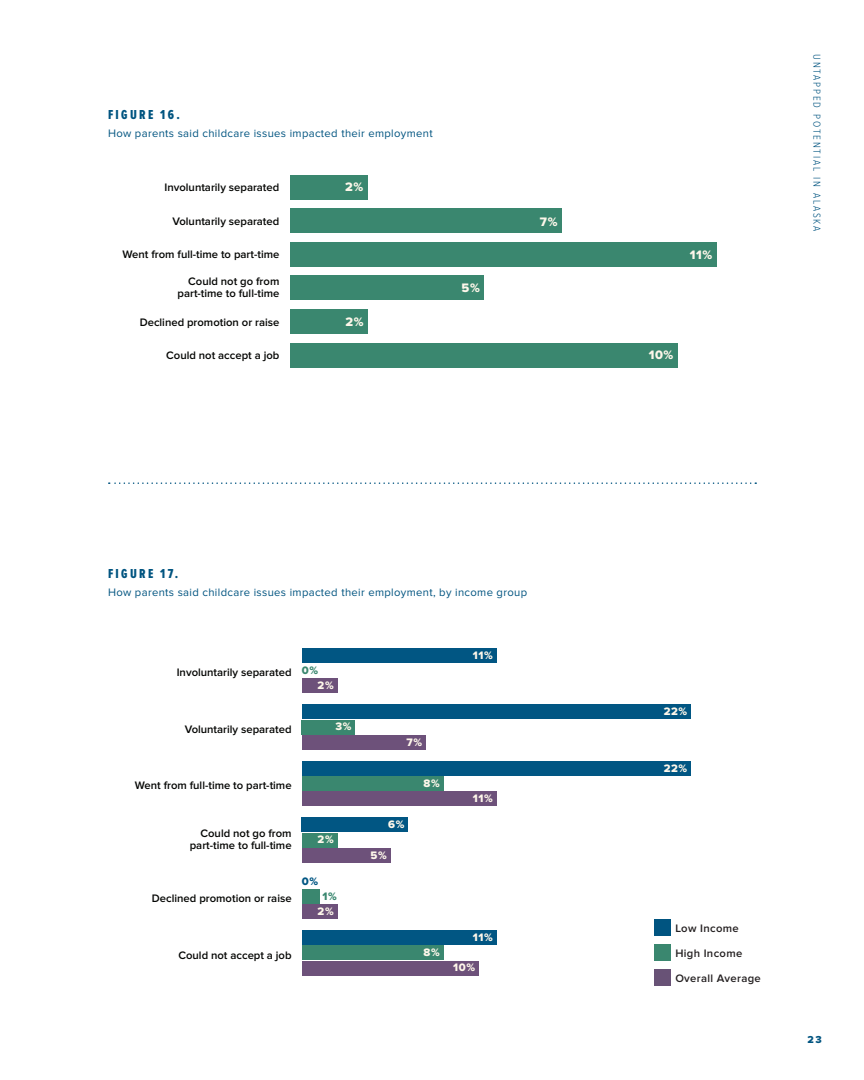
<style>
.page{position:relative;width:864px;height:1080px;background:#fff}
.page>*{position:absolute;margin:0;border:0;box-sizing:border-box;transform-origin:0 0}
.t1{font:13.5px "Proxima Nova Ex Cn Extrabld";letter-spacing:.175em;color:#005480}
.t2{font:12.75px "Proxima Nova Extrabld";color:#fef7ea}
.t3{font:600 11.25px/12px "Proxima Nova";color:#040503;text-align:right}
.t4{font:11.25px "Proxima Nova";letter-spacing:.03em;color:#005480}
.t5{font:11.25px "Proxima Nova Extrabld";letter-spacing:.05em;color:#fef7ea}
.t6{font:600 11.25px "Proxima Nova";letter-spacing:.03em;color:#231f20}
.t7{font:11.25px "Proxima Nova Extrabld";color:#3a876f}
.t8{font:11.25px "Proxima Nova Extrabld";color:#015683}
.t9{font:300 10.5px "Proxima Nova Cond";letter-spacing:.175em;color:#005480}
.t10{font:10.5px "Proxima Nova Extrabld";color:#005480}
</style>
<div class="page">
<div style="left:290px;top:175px;width:78px;height:24px;background:#3a876f"></div>
<div style="left:290px;top:209px;width:272px;height:24px;background:#3a876f"></div>
<div style="left:290px;top:242px;width:427px;height:24px;background:#3a876f"></div>
<div style="left:290px;top:276px;width:194px;height:24px;background:#3a876f"></div>
<div style="left:290px;top:309px;width:78px;height:25px;background:#3a876f"></div>
<div style="left:290px;top:343px;width:388px;height:24px;background:#3a876f"></div>
<svg style="left:109px;top:482px;width:647px;height:2px"></svg>
<div style="left:302px;top:679px;width:35px;height:14px;background:#6d517a"></div>
<div style="left:302px;top:735px;width:124px;height:14px;background:#6d517a"></div>
<div style="left:302px;top:792px;width:194px;height:14px;background:#6d517a"></div>
<div style="left:302px;top:848px;width:88px;height:14px;background:#6d517a"></div>
<div style="left:302px;top:905px;width:35px;height:14px;background:#6d517a"></div>
<div style="left:302px;top:961px;width:177px;height:14px;background:#6d517a"></div>
<div style="left:302px;top:720px;width:53px;height:14px;background:#3a876f"></div>
<div style="left:302px;top:777px;width:141px;height:14px;background:#3a876f"></div>
<div style="left:302px;top:833px;width:35px;height:14px;background:#3a876f"></div>
<div style="left:302px;top:889px;width:18px;height:15px;background:#3a876f"></div>
<div style="left:302px;top:946px;width:141px;height:14px;background:#3a876f"></div>
<div style="left:302px;top:648px;width:194px;height:14px;background:#015683"></div>
<div style="left:302px;top:705px;width:389px;height:14px;background:#015683"></div>
<div style="left:302px;top:761px;width:389px;height:14px;background:#015683"></div>
<div style="left:302px;top:818px;width:106px;height:14px;background:#015683"></div>
<div style="left:302px;top:931px;width:194px;height:14px;background:#015683"></div>
<div style="left:654px;top:944px;width:17px;height:17px;background:#3a876f"></div>
<div style="left:654px;top:969px;width:17px;height:17px;background:#685276"></div>
<div style="left:654px;top:919px;width:17px;height:17px;background:#005480"></div>
<p class="t1" style="left:108px;top:104px;width:73px">FIGURE 16.</p>
<p class="t4" style="left:108px;top:128px;width:326px">How parents said childcare issues impacted their employment</p>
<p class="t3" style="left:164px;top:182px;width:116px">Involuntarily separated</p>
<p class="t2" style="left:345px;top:181px;width:20px">2%</p>
<p class="t3" style="left:173px;top:216px;width:108px">Voluntarily separated</p>
<p class="t3" style="left:123px;top:249px;width:158px">Went from full-time to part-time</p>
<p class="t3" style="left:178px;top:276px;width:103px">Could not go from part-time to full-time</p>
<p class="t3" style="left:140px;top:316px;width:141px">Declined promotion or raise</p>
<p class="t3" style="left:166px;top:350px;width:115px">Could not accept a job</p>
<p class="t2" style="left:345px;top:316px;width:20px">2%</p>
<p class="t2" style="left:462px;top:282px;width:20px">5%</p>
<p class="t2" style="left:540px;top:216px;width:19px">7%</p>
<p class="t1" style="left:108px;top:564px;width:72px">FIGURE 17.</p>
<p class="t4" style="left:108px;top:587px;width:421px">How parents said childcare issues impacted their employment, by income group</p>
<p class="t3" style="left:177px;top:667px;width:116px">Involuntarily separated</p>
<p class="t7" style="left:302px;top:665px;width:18px">0%</p>
<p class="t5" style="left:318px;top:680px;width:18px">2%</p>
<p class="t3" style="left:185px;top:723px;width:108px">Voluntarily separated</p>
<p class="t5" style="left:335px;top:722px;width:18px">3%</p>
<p class="t3" style="left:135px;top:780px;width:158px">Went from full-time to part-time</p>
<p class="t3" style="left:190px;top:828px;width:103px">Could not go from part-time to full-time</p>
<p class="t3" style="left:152px;top:893px;width:141px">Declined promotion or raise</p>
<p class="t5" style="left:318px;top:835px;width:18px">2%</p>
<p class="t8" style="left:302px;top:876px;width:18px">0%</p>
<p class="t7" style="left:322px;top:891px;width:16px">1%</p>
<p class="t5" style="left:318px;top:906px;width:18px">2%</p>
<p class="t3" style="left:178px;top:949px;width:115px">Could not accept a job</p>
<p class="t5" style="left:473px;top:650px;width:21px">11%</p>
<p class="t5" style="left:407px;top:737px;width:17px">7%</p>
<p class="t5" style="left:388px;top:820px;width:18px">6%</p>
<p class="t5" style="left:371px;top:850px;width:18px">5%</p>
<p class="t5" style="left:424px;top:778px;width:18px">8%</p>
<p class="t5" style="left:473px;top:793px;width:21px">11%</p>
<p class="t5" style="left:424px;top:948px;width:18px">8%</p>
<p class="t5" style="left:473px;top:933px;width:21px">11%</p>
<p class="t5" style="left:453px;top:962px;width:23px">10%</p>
<p class="t2" style="left:690px;top:249px;width:24px">11%</p>
<p class="t2" style="left:649px;top:349px;width:26px">10%</p>
<p class="t9" style="left:822px;top:54px;width:179px;rotate:90deg">UNTAPPED POTENTIAL IN ALASKA</p>
<p class="t5" style="left:664px;top:707px;width:25px">22%</p>
<p class="t5" style="left:664px;top:763px;width:25px">22%</p>
<p class="t6" style="left:675px;top:923px;width:65px">Low Income</p>
<p class="t6" style="left:675px;top:948px;width:69px">High Income</p>
<p class="t6" style="left:675px;top:973px;width:87px">Overall Average</p>
<p class="t10" style="left:807px;top:1035px;width:16px">23</p>
</div>
